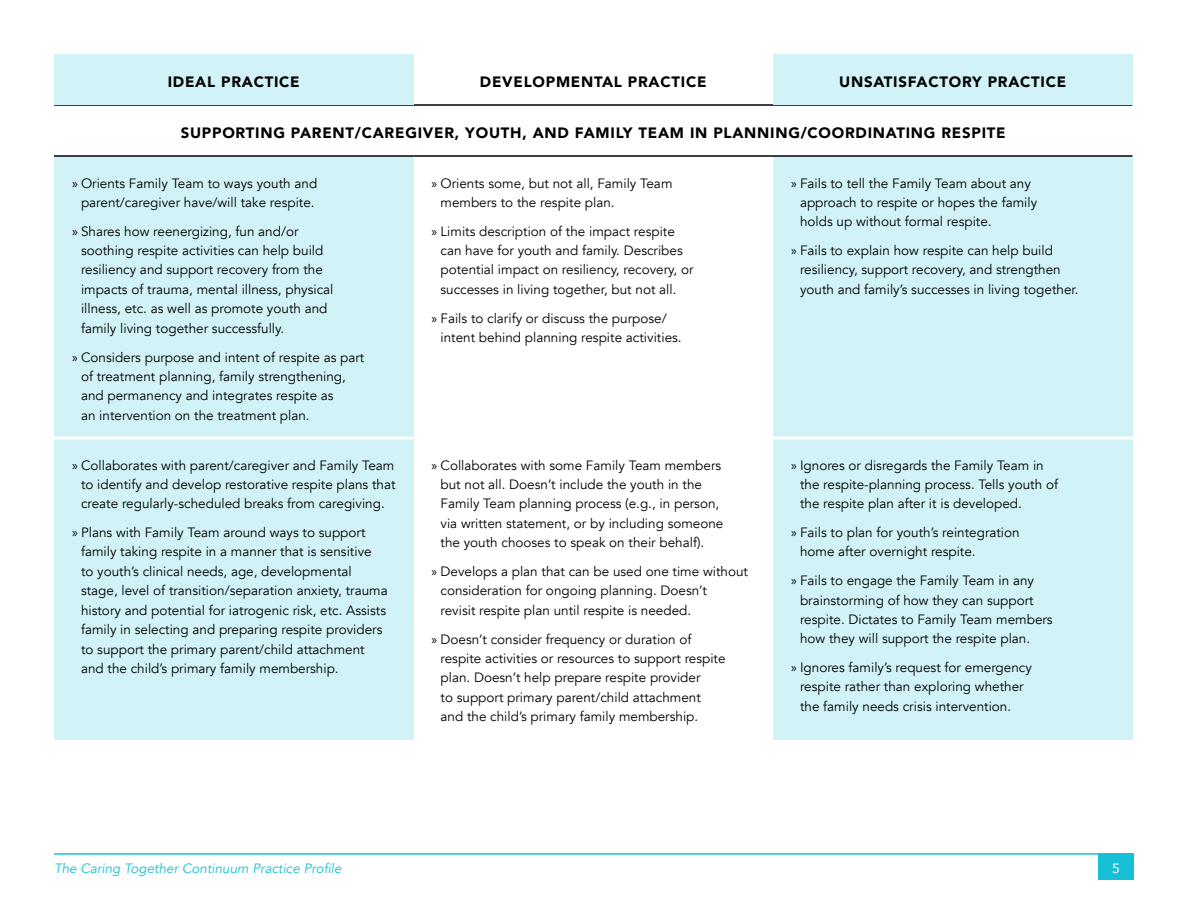
<style>
.page{position:relative;width:1188px;height:918px;background:#fff}
.page>*{position:absolute;margin:0;border:0;box-sizing:border-box;transform-origin:0 0}
.t1{font:900 15px "Avenir";letter-spacing:.05em;color:#000}
.t2{font:13.5px/19.5px "Avenir";color:#000}
.t3{font:italic 13.5px "Avenir";color:#18c0d7}
.t4{font:13.5px "Avenir";color:#fff}
.s1{font-family:"Myriad Pro"}
</style>
<div class="page">
<div style="left:54px;top:156px;width:360px;height:282px;background:#d1f3f7"></div>
<div style="left:773px;top:156px;width:359px;height:282px;background:#d1f3f7"></div>
<div style="left:54px;top:438px;width:360px;height:302px;background:#d1f3f7"></div>
<div style="left:773px;top:438px;width:359px;height:302px;background:#d1f3f7"></div>
<svg style="left:54px;top:436px;width:360px;height:4px"></svg>
<svg style="left:773px;top:436px;width:360px;height:4px"></svg>
<hr style="left:54px;top:155px;width:360px;height:2px;background:#000">
<hr style="left:414px;top:155px;width:359px;height:2px;background:#000">
<hr style="left:773px;top:155px;width:360px;height:2px;background:#000">
<hr style="left:54px;top:104px;width:360px;height:2px;background:#000">
<hr style="left:414px;top:104px;width:359px;height:2px;background:#000">
<hr style="left:773px;top:104px;width:360px;height:2px;background:#000">
<div style="left:773px;top:54px;width:359px;height:51px;background:#d1f3f7"></div>
<div style="left:54px;top:54px;width:360px;height:51px;background:#d1f3f7"></div>
<hr style="left:54px;top:853px;width:1080px;height:2px;background:#18c0d7">
<div style="left:1098px;top:854px;width:36px;height:26px;background:#18c0d7"></div>
<p class="t1" style="left:168px;top:69px;width:133px">IDEAL PRACTICE</p>
<p class="t1" style="left:480px;top:69px;width:228px">DEVELOPMENTAL PRACTICE</p>
<p class="t1" style="left:839px;top:69px;width:229px">UNSATISFACTORY PRACTICE</p>
<p class="t1" style="left:181px;top:120px;width:826px">SUPPORTING PARENT/CAREGIVER, YOUTH, AND FAMILY TEAM IN PLANNING/COORDINATING RESPITE</p>
<p class="t2" style="left:72px;top:173px;width:247px;text-align:center"><span class="s1">»</span> Orients Family Team to ways youth and parent/caregiver have/will take respite.</p>
<p class="t2" style="left:81px;top:221px;width:254px;text-indent:-9px"><span class="s1">»</span> Shares how reenergizing, fun and/or soothing respite activities can help build resiliency and support recovery from the impacts of trauma, mental illness, physical illness, etc. as well as promote youth and family living together successfully.</p>
<p class="t2" style="left:81px;top:347px;width:285px;text-indent:-9px"><span class="s1">»</span> Considers purpose and intent of respite as part of treatment planning, family strengthening, and permanency and integrates respite as<br>an intervention on the treatment plan.</p>
<p class="t2" style="left:441px;top:173px;width:233px;text-indent:-9px"><span class="s1">»</span> Orients some, but not all, Family Team members to the respite plan.</p>
<p class="t2" style="left:441px;top:221px;width:254px;text-indent:-9px"><span class="s1">»</span> Limits description of the impact respite can have for youth and family. Describes potential impact on resiliency, recovery, or successes in living together, but not all.</p>
<p class="t2" style="left:441px;top:308px;width:243px;text-indent:-9px"><span class="s1">»</span> Fails to clarify or discuss the purpose/ intent behind planning respite activities.</p>
<p class="t2" style="left:800px;top:173px;width:239px;text-indent:-9px"><span class="s1">»</span> Fails to tell the Family Team about any approach to respite or hopes the family holds up without formal respite.</p>
<p class="t2" style="left:800px;top:241px;width:280px;text-indent:-9px"><span class="s1">»</span> Fails to explain how respite can help build resiliency, support recovery, and strengthen youth and family’s successes in living together.</p>
<p class="t2" style="left:81px;top:455px;width:316px;text-align:justify;text-indent:-9px"><span class="s1">»</span> Collaborates with parent/caregiver and Family Team to identify and develop restorative respite plans that create regularly-scheduled breaks from caregiving.</p>
<p class="t2" style="left:81px;top:523px;width:308px;text-indent:-9px"><span class="s1">»</span> Plans with Family Team around ways to support family taking respite in a manner that is sensitive<br>to youth’s clinical needs, age, developmental stage, level of transition/separation anxiety, trauma history and potential for iatrogenic risk, etc. Assists family in selecting and preparing respite providers to support the primary parent/child attachment and the child’s primary family membership.</p>
<p class="t2" style="left:441px;top:455px;width:284px;text-indent:-9px"><span class="s1">»</span> Collaborates with some Family Team members but not all. Doesn’t include the youth in the Family Team planning process (e.g., in person, via written statement, or by including someone the youth chooses to speak on their behalf).</p>
<p class="t2" style="left:441px;top:562px;width:309px;text-indent:-9px"><span class="s1">»</span> Develops a plan that can be used one time without consideration for ongoing planning. Doesn’t<br>revisit respite plan until respite is needed.</p>
<p class="t2" style="left:441px;top:629px;width:287px;text-indent:-9px"><span class="s1">»</span> Doesn’t consider frequency or duration of respite activities or resources to support respite plan. Doesn’t help prepare respite provider<br>to support primary parent/child attachment and the child’s primary family membership.</p>
<p class="t2" style="left:800px;top:455px;width:259px;text-indent:-9px"><span class="s1">»</span> Ignores or disregards the Family Team in the respite-planning process. Tells youth of the respite plan after it is developed.</p>
<p class="t2" style="left:800px;top:523px;width:221px;text-indent:-9px"><span class="s1">»</span> Fails to plan for youth’s reintegration home after overnight respite.</p>
<p class="t2" style="left:800px;top:571px;width:254px;text-indent:-9px"><span class="s1">»</span> Fails to engage the Family Team in any brainstorming of how they can support respite. Dictates to Family Team members how they will support the respite plan.</p>
<p class="t2" style="left:800px;top:658px;width:233px;text-indent:-9px"><span class="s1">»</span> Ignores family’s request for emergency respite rather than exploring whether the family needs crisis intervention.</p>
<p class="t3" style="left:54px;top:860px;width:289px">The Caring Together Continuum Practice Profile</p>
<p class="t4" style="left:1112px;top:857px;width:9px">5</p>
</div>
